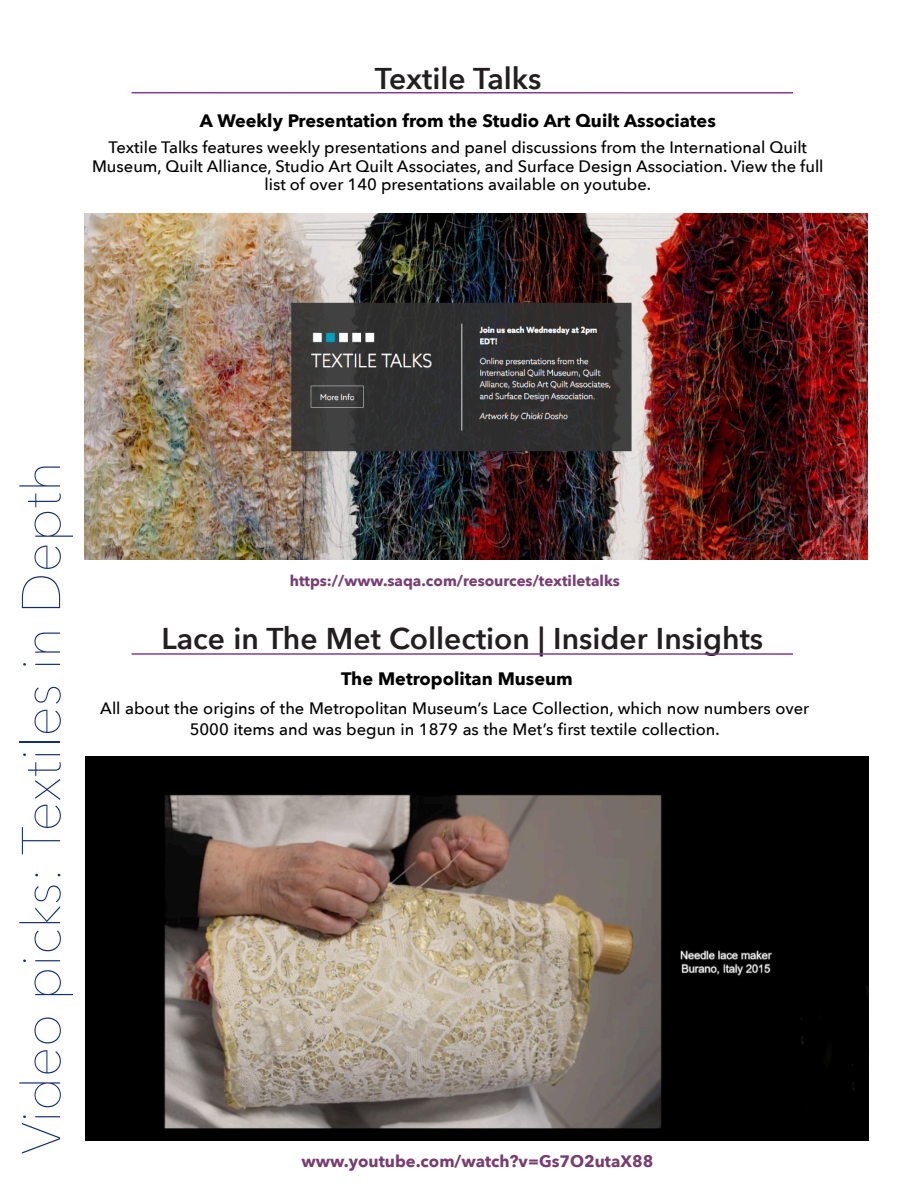
<style>
.page{position:relative;width:918px;height:1188px;background:#fff}
.page>*{position:absolute;margin:0;border:0;box-sizing:border-box;transform-origin:0 0}
.t1{font:200 54px "Avenir Next";color:#132d76}
.t2{font:600 30px "Avenir Next";color:#231f20}
.t3{font:700 18px "Avenir Next";color:#000}
.t4{font:500 16.5px/18.8px "Avenir Next";color:#000;text-align:center}
.t5{font:700 16.5px "Avenir Next";color:rgb(94 24 86/.84)}
.t6{font:700 15px "Avenir Next";color:rgb(94 24 86/.84)}
</style>
<div class="page">
<hr style="left:132px;top:653px;width:661px;height:2px;background:#863b93">
<img style="left:85px;top:757px;width:783px;height:384px">
<hr style="left:132px;top:92px;width:661px;height:2px;background:#863b93">
<img style="left:85px;top:214px;width:783px;height:346px">
<h2 class="t2" style="left:375px;top:59px;width:168px">Textile Talks</h2>
<p class="t3" style="left:200px;top:109px;width:518px">A Weekly Presentation from the Studio Art Quilt Associates</p>
<p class="t4" style="left:92px;top:138px;width:733px">Textile Talks features weekly presentations and panel discussions from the International Quilt<br>Museum, Quilt Alliance, Studio Art Quilt Associates, and Surface Design Association. View the full list of over 140 presentations available on youtube.</p>
<h1 class="t1" style="left:6px;top:1155px;width:695px;rotate:-90deg">Video picks: Textiles in Depth</h1>
<p class="t6" style="left:290px;top:571px;width:331px">https://www.saqa.com/resources/textiletalks</p>
<h2 class="t2" style="left:161px;top:619px;width:603px">Lace in The Met Collection | Insider Insights</h2>
<p class="t3" style="left:341px;top:667px;width:233px">The Metropolitan Museum</p>
<p class="t4" style="left:100px;top:698px;width:710px;line-height:21px">All about the origins of the Metropolitan Museum’s Lace Collection, which now numbers over<br>5000 items and was begun in 1879 as the Met’s first textile collection.</p>
<p class="t5" style="left:301px;top:1151px;width:354px">www.youtube.com/watch?v=Gs7O2utaX88</p>
</div>
